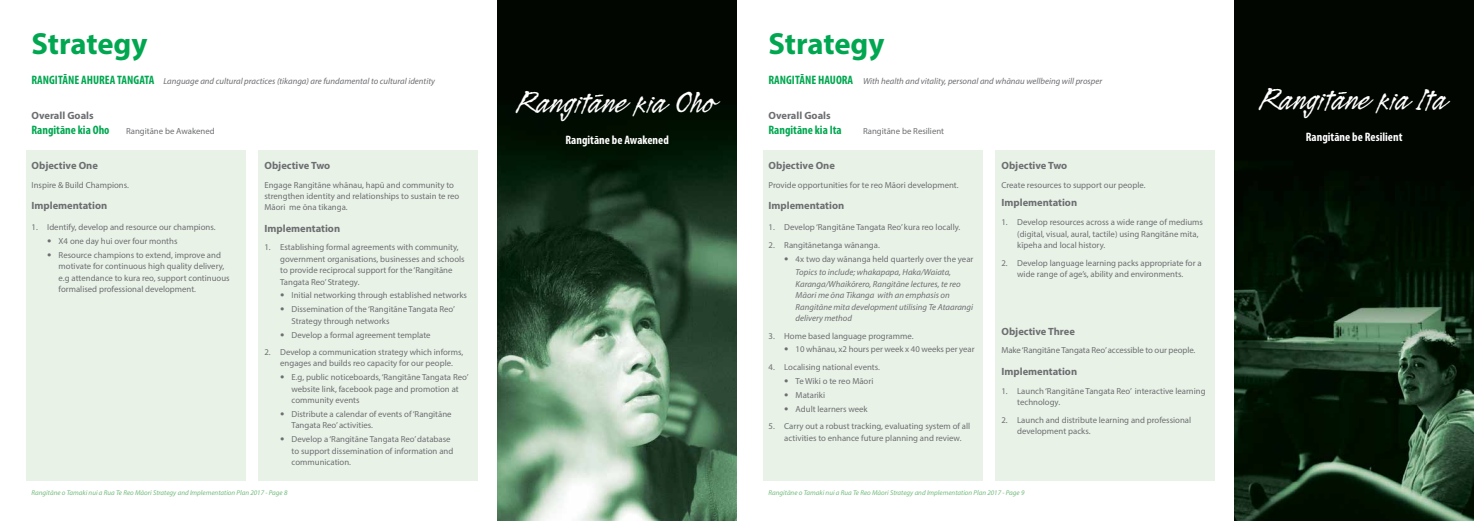
<style>
.page{position:relative;width:1474px;height:521px;background:#fff}
.page>*{position:absolute;margin:0;border:0;box-sizing:border-box;transform-origin:0 0}
.t1{font:35px "Legault";color:#fff}
.t2{font:700 30.62px "Myriad Pro";letter-spacing:-.005em;color:#00a750}
.t3{font:700 condensed 12.25px "Myriad Pro";color:#fff}
.t4{font:700 condensed 12.25px "Myriad Pro";color:#00a750}
.t5{font:700 10.5px "Myriad Pro";color:#6d6e71}
.t6{font:8.75px/11.4px "Myriad Pro";color:#6d6e71}
.t7{font:italic 8.75px/11.4px "Myriad Pro";color:#6d6e71}
.t8{font:italic 7px "Myriad Pro";color:#72bb7d}
.s1{font-weight:700;font-style:normal;font-stretch:condensed;font-size:12.25px;color:#00a750}
.s2{font-family:"Helvetica Neue";font-weight:300}
.s3{font-style:italic}
</style>
<div class="page">
<img style="left:497px;top:0;width:240px;height:521px">
<div style="left:258px;top:150px;width:220px;height:331px;background:#e8f2e7"></div>
<div style="left:26px;top:150px;width:220px;height:331px;background:#e8f2e7"></div>
<div style="left:995px;top:150px;width:219px;height:331px;background:#e8f2e7"></div>
<div style="left:763px;top:150px;width:219px;height:331px;background:#e8f2e7"></div>
<img style="left:1234px;top:0;width:239px;height:521px">
<svg style="left:595px;top:95px;width:8px;height:2px"></svg>
<svg style="left:1338px;top:92px;width:8px;height:2px"></svg>
<h2 class="t2" style="left:32px;top:24px;width:118px">Strategy</h2>
<p class="t7" style="left:32px;top:75px;width:405px"><span class="s1">RANGITĀNE AHUREA TANGATA</span> Language and cultural practices (tikanga) are fundamental to cultural identity</p>
<p class="t5" style="left:32px;top:109px;width:64px">Overall Goals</p>
<h3 class="t4" style="left:32px;top:122px;width:80px">Rangitāne kia Oho</h3>
<p class="t6" style="left:126px;top:125px;width:90px">Rangitāne be Awakened</p>
<p class="t5" style="left:32px;top:158px;width:68px">Objective One</p>
<p class="t6" style="left:32px;top:179px;width:99px">Inspire &amp; Build Champions.</p>
<p class="t5" style="left:32px;top:198px;width:77px">Implementation</p>
<p class="t6" style="left:32px;top:221px;width:185px">1. Identify, develop and resource our champions.</p>
<p class="t6" style="left:47px;top:235px;width:132px"><span class="s2">•</span> X4 one day hui over four months</p>
<p class="t6" style="left:59px;top:249px;width:172px;text-indent:-11px"><span class="s2">•</span> Resource champions to extend, improve and motivate for continuous high quality delivery, e.g attendance to kura reo, support continuous formalised professional development.</p>
<p class="t5" style="left:264px;top:158px;width:67px">Objective Two</p>
<p class="t6" style="left:264px;top:179px;width:196px">Engage Rangitāne whānau, hapū and community to strengthen identity and relationships to sustain te reo<br>Māori me ōna tikanga.</p>
<p class="t5" style="left:264px;top:221px;width:77px">Implementation</p>
<p class="t6" style="left:280px;top:242px;width:186px;text-indent:-16px">1. Establishing formal agreements with community, government organisations, businesses and schools to provide reciprocal support for the ‘Rangitāne Tangata Reo’ Strategy.</p>
<p class="t6" style="left:280px;top:290px;width:188px"><span class="s2">•</span> Initial networking through established networks</p>
<p class="t6" style="left:291px;top:303px;width:165px;text-indent:-11px"><span class="s2">•</span> Dissemination of the ‘Rangitāne Tangata Reo’<br>Strategy through networks</p>
<p class="t6" style="left:280px;top:329px;width:152px"><span class="s2">•</span> Develop a formal agreement template</p>
<p class="t6" style="left:280px;top:346px;width:185px;text-indent:-16px">2. Develop a communication strategy which informs, engages and builds reo capacity for our people.</p>
<p class="t6" style="left:291px;top:371px;width:178px;text-indent:-11px"><span class="s2">•</span> E.g, public noticeboards, ‘Rangitāne Tangata Reo’ website link, facebook page and promotion at community events</p>
<p class="t6" style="left:291px;top:408px;width:162px;text-indent:-11px"><span class="s2">•</span> Distribute a calendar of events of ‘Rangitāne<br>Tangata Reo’ activities.</p>
<p class="t6" style="left:291px;top:433px;width:163px;text-indent:-11px"><span class="s2">•</span> Develop a ‘Rangitāne Tangata Reo’ database to support dissemination of information and communication.</p>
<h1 class="t1" style="left:518px;top:86px;width:200px">Rangitane kia Oho</h1>
<h3 class="t3" style="left:565px;top:133px;width:105px">Rangitāne be Awakened</h3>
<h2 class="t2" style="left:768px;top:24px;width:118px">Strategy</h2>
<p class="t7" style="left:768px;top:75px;width:335px"><span class="s1">RANGITĀNE HAUORA</span> With health and vitality, personal and whānau wellbeing will prosper</p>
<p class="t5" style="left:768px;top:109px;width:64px">Overall Goals</p>
<h3 class="t4" style="left:768px;top:122px;width:75px">Rangitāne kia Ita</h3>
<p class="t6" style="left:863px;top:125px;width:83px">Rangitāne be Resilient</p>
<p class="t5" style="left:768px;top:158px;width:68px">Objective One</p>
<p class="t6" style="left:768px;top:179px;width:191px">Provide opportunities for te reo Māori development.</p>
<p class="t5" style="left:768px;top:198px;width:77px">Implementation</p>
<p class="t6" style="left:768px;top:221px;width:193px">1. Develop ‘Rangitāne Tangata Reo’ kura reo locally.</p>
<p class="t6" style="left:768px;top:239px;width:113px">2. Rangitānetanga wānanga.</p>
<p class="t6" style="left:795px;top:252px;width:179px;line-height:13.8px;text-indent:-11px"><span class="s2">•</span> 4x two day wānanga held quarterly over the year<br><span class="s3">Topics to include; whakapapa, Haka/Waiata,</span></p>
<p class="t7" style="left:795px;top:278px;width:179px">Karanga/Whaikōrero, Rangitāne lectures, te reo Māori me ōna Tikanga with an emphasis on Rangitāne mita development utilising Te Ataarangi delivery method</p>
<p class="t6" style="left:768px;top:330px;width:146px">3. Home based language programme.</p>
<p class="t6" style="left:784px;top:344px;width:192px"><span class="s2">•</span> 10 whānau, x2 hours per week x 40 weeks per year</p>
<p class="t6" style="left:768px;top:361px;width:113px">4. Localising national events.</p>
<p class="t6" style="left:784px;top:375px;width:91px"><span class="s2">•</span> Te Wiki o te reo Māori</p>
<p class="t6" style="left:784px;top:389px;width:43px"><span class="s2">•</span> Matariki</p>
<p class="t6" style="left:784px;top:403px;width:85px"><span class="s2">•</span> Adult learners week</p>
<p class="t6" style="left:784px;top:420px;width:187px;text-indent:-16px">5. Carry out a robust tracking, evaluating system of all activities to enhance future planning and review.</p>
<p class="t5" style="left:1001px;top:158px;width:67px">Objective Two</p>
<p class="t6" style="left:1001px;top:179px;width:146px">Create resources to support our people.</p>
<p class="t5" style="left:1001px;top:196px;width:77px">Implementation</p>
<p class="t6" style="left:1017px;top:216px;width:187px;text-indent:-16px">1. Develop resources across a wide range of mediums (digital, visual, aural, tactile) using Rangitāne mita, kīpeha and local history.</p>
<p class="t6" style="left:1001px;top:257px;width:202px;text-align:center">2. Develop language learning packs appropriate for a wide range of age’s, ability and environments.</p>
<p class="t5" style="left:1001px;top:324px;width:75px">Objective Three</p>
<p class="t6" style="left:1001px;top:345px;width:195px">Make ‘Rangitāne Tangata Reo’ accessible to our people.</p>
<p class="t5" style="left:1001px;top:364px;width:77px">Implementation</p>
<p class="t6" style="left:1017px;top:385px;width:190px;text-indent:-16px">1. Launch ‘Rangitāne Tangata Reo’ interactive learning technology.</p>
<p class="t6" style="left:1017px;top:414px;width:175px;text-indent:-16px">2. Launch and distribute learning and professional development packs.</p>
<p class="t8" style="left:32px;top:488px;width:257px">Rangitāne o Tamaki nui a Rua Te Reo Māori Strategy and Implementation Plan 2017 - Page 8</p>
<p class="t8" style="left:768px;top:488px;width:257px">Rangitāne o Tamaki nui a Rua Te Reo Māori Strategy and Implementation Plan 2017 - Page 9</p>
<h1 class="t1" style="left:1260px;top:83px;width:188px">Rangitane kia Ita</h1>
<h3 class="t3" style="left:1305px;top:130px;width:98px">Rangitāne be Resilient</h3>
</div>
